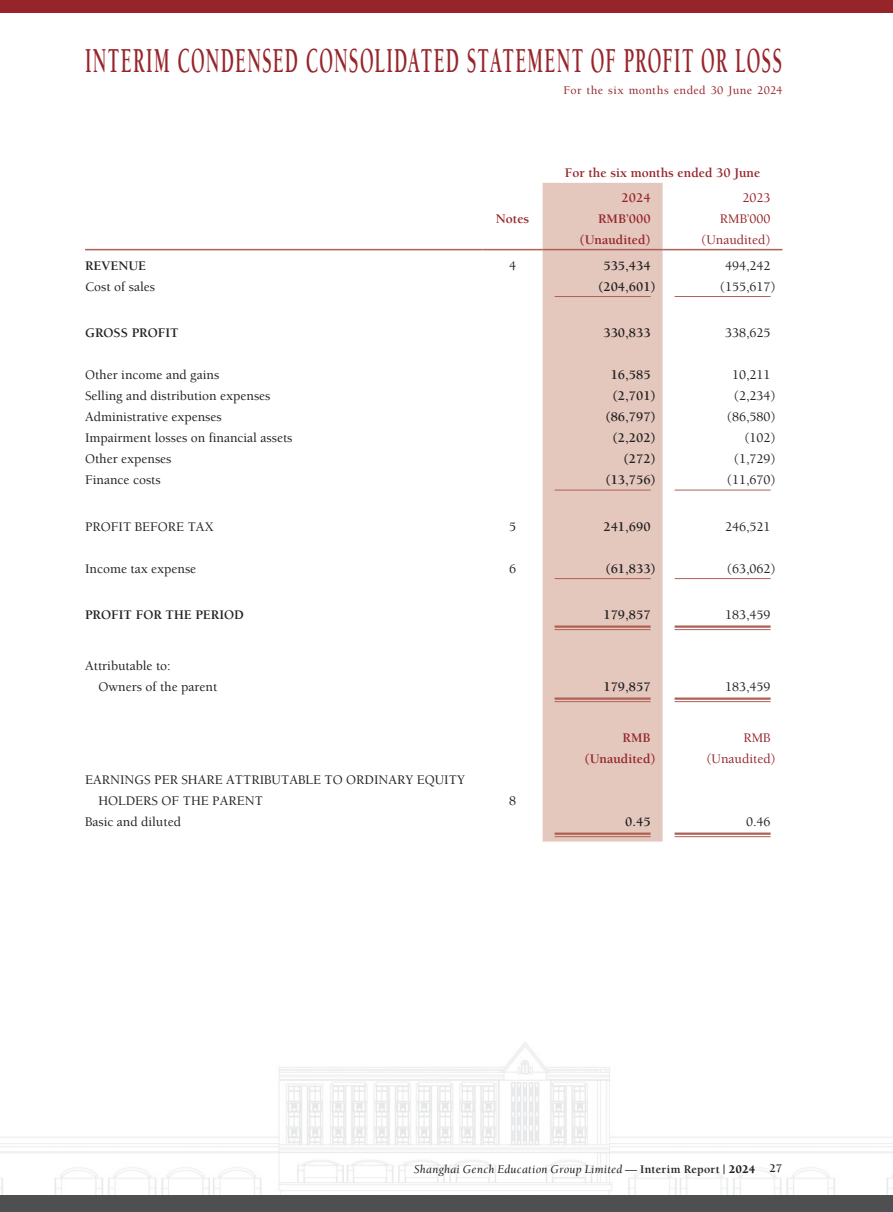
<style>
.page{position:relative;width:893px;height:1212px;background:#fff}
.page>*{position:absolute;margin:0;border:0;box-sizing:border-box;transform-origin:0 0}
.t1{font:700 36px "Berkeley Std";letter-spacing:.065em;color:#96252b;scale:.51 1}
._15_Table_Stub{font:500 13.5px/21px "Berkeley Std";color:#231f20}
._01_Body_Text{font:500 13.5px "Berkeley Std";color:#231f20}
._01_Body_Text-2{font:700 13.5px "Berkeley Std";color:#231f20}
._01_Body_Text-3{font:700 13.5px "Berkeley Std";color:#96252b}
._01_Body_Text-4{font:500 13.5px "Berkeley Std";color:#96252b}
._15_Table_Stub-2{font:700 13.5px "Berkeley Std";color:#231f20}
.t2{font:italic 12px "Berkeley Std";letter-spacing:.02em;color:#231f20}
.t3{font:500 12px "Berkeley Std";letter-spacing:.03em;color:#96252b}
.s1{font-weight:700;font-style:normal}
.s2{font-weight:900;font-style:normal}
</style>
<div class="page">
<img style="left:0;top:1042px;width:893px;height:153px">
<div style="left:0;top:1195px;width:893px;height:17px;background:#4e4f50"></div>
<div style="left:0;top:0;width:893px;height:13px;background:#96252b"></div>
<div style="left:543px;top:183px;width:120px;height:658px;background:#e4c8bd"></div>
<hr style="left:85px;top:249px;width:398px;height:1px;background:#ae6056">
<hr style="left:483px;top:249px;width:60px;height:1px;background:#ae6056">
<hr style="left:543px;top:249px;width:120px;height:1px;background:#ae6056">
<hr style="left:663px;top:249px;width:120px;height:1px;background:#ae6056">
<hr style="left:555px;top:296px;width:96px;height:1px;background:#ae6056">
<hr style="left:675px;top:296px;width:96px;height:1px;background:#ae6056">
<hr style="left:555px;top:490px;width:96px;height:1px;background:#ae6056">
<hr style="left:675px;top:490px;width:96px;height:1px;background:#ae6056">
<hr style="left:555px;top:578px;width:96px;height:1px;background:#ae6056">
<hr style="left:675px;top:578px;width:96px;height:1px;background:#ae6056">
<hr style="left:555px;top:625px;width:96px;height:3px;background:#ae6056">
<hr style="left:555px;top:629px;width:96px;height:1px;background:#ae6056">
<hr style="left:675px;top:625px;width:96px;height:3px;background:#ae6056">
<hr style="left:675px;top:629px;width:96px;height:1px;background:#ae6056">
<hr style="left:555px;top:697px;width:96px;height:3px;background:#ae6056">
<hr style="left:555px;top:701px;width:96px;height:1px;background:#ae6056">
<hr style="left:675px;top:697px;width:96px;height:3px;background:#ae6056">
<hr style="left:675px;top:701px;width:96px;height:1px;background:#ae6056">
<hr style="left:555px;top:832px;width:96px;height:3px;background:#ae6056">
<hr style="left:555px;top:836px;width:96px;height:1px;background:#ae6056">
<hr style="left:675px;top:832px;width:96px;height:3px;background:#ae6056">
<hr style="left:675px;top:836px;width:96px;height:1px;background:#ae6056">
<h1 class="t1" style="left:85px;top:41px;width:1369px">INTERIM CONDENSED CONSOLIDATED STATEMENT OF PROFIT OR LOSS</h1>
<p class="t3" style="left:563px;top:84px;width:220px">For the six months ended 30 June 2024</p>
<p class="_01_Body_Text-3" style="left:565px;top:165px;width:197px">For the six months ended 30 June</p>
<p class="_01_Body_Text-3" style="left:622px;top:191px;width:30px">2024</p>
<p class="_01_Body_Text-4" style="left:743px;top:191px;width:30px">2023</p>
<p class="_01_Body_Text-3" style="left:496px;top:212px;width:35px">Notes</p>
<p class="_01_Body_Text-3" style="left:598px;top:212px;width:54px">RMB’000</p>
<p class="_01_Body_Text-4" style="left:720px;top:212px;width:52px">RMB’000</p>
<p class="_01_Body_Text-3" style="left:580px;top:233px;width:72px">(Unaudited)</p>
<p class="_01_Body_Text-4" style="left:701px;top:233px;width:71px">(Unaudited)</p>
<p class="_15_Table_Stub-2" style="left:85px;top:258px;width:63px">REVENUE</p>
<p class="_01_Body_Text" style="left:509px;top:258px;width:9px">4</p>
<p class="_01_Body_Text-2" style="left:603px;top:258px;width:49px">535,434</p>
<p class="_01_Body_Text" style="left:725px;top:258px;width:47px">494,242</p>
<p class="_15_Table_Stub" style="left:85px;top:276px;width:71px">Cost of sales</p>
<p class="_01_Body_Text-2" style="left:598px;top:279px;width:59px">(204,601)</p>
<p class="_01_Body_Text" style="left:720px;top:279px;width:58px">(155,617)</p>
<p class="_15_Table_Stub-2" style="left:85px;top:326px;width:95px">GROSS PROFIT</p>
<p class="_01_Body_Text-2" style="left:603px;top:326px;width:49px">330,833</p>
<p class="_01_Body_Text" style="left:725px;top:326px;width:47px">338,625</p>
<p class="_15_Table_Stub" style="left:85px;top:365px;width:136px">Other income and gains</p>
<p class="_01_Body_Text-2" style="left:611px;top:368px;width:41px">16,585</p>
<p class="_01_Body_Text" style="left:732px;top:368px;width:40px">10,211</p>
<p class="_15_Table_Stub" style="left:85px;top:386px;width:187px">Selling and distribution expenses</p>
<p class="_01_Body_Text-2" style="left:613px;top:389px;width:44px">(2,701)</p>
<p class="_01_Body_Text" style="left:734px;top:389px;width:44px">(2,234)</p>
<p class="_15_Table_Stub" style="left:85px;top:407px;width:138px">Administrative expenses</p>
<p class="_01_Body_Text-2" style="left:606px;top:410px;width:51px">(86,797)</p>
<p class="_01_Body_Text" style="left:727px;top:410px;width:51px">(86,580)</p>
<p class="_15_Table_Stub" style="left:85px;top:428px;width:209px">Impairment losses on financial assets</p>
<p class="_01_Body_Text-2" style="left:613px;top:431px;width:44px">(2,202)</p>
<p class="_01_Body_Text" style="left:744px;top:431px;width:33px">(102)</p>
<p class="_15_Table_Stub" style="left:85px;top:449px;width:88px">Other expenses</p>
<p class="_01_Body_Text-2" style="left:624px;top:452px;width:33px">(272)</p>
<p class="_01_Body_Text" style="left:734px;top:452px;width:44px">(1,729)</p>
<p class="_15_Table_Stub" style="left:85px;top:470px;width:77px">Finance costs</p>
<p class="_01_Body_Text-2" style="left:606px;top:473px;width:51px">(13,756)</p>
<p class="_01_Body_Text" style="left:727px;top:473px;width:51px">(11,670)</p>
<p class="_15_Table_Stub" style="left:85px;top:516px;width:130px">PROFIT BEFORE TAX</p>
<p class="_01_Body_Text" style="left:509px;top:519px;width:9px">5</p>
<p class="_01_Body_Text-2" style="left:603px;top:519px;width:49px">241,690</p>
<p class="_01_Body_Text" style="left:725px;top:519px;width:47px">246,521</p>
<p class="_15_Table_Stub" style="left:85px;top:558px;width:113px">Income tax expense</p>
<p class="_01_Body_Text" style="left:509px;top:561px;width:9px">6</p>
<p class="_01_Body_Text-2" style="left:606px;top:561px;width:51px">(61,833)</p>
<p class="_01_Body_Text" style="left:727px;top:561px;width:51px">(63,062)</p>
<p class="_15_Table_Stub-2" style="left:85px;top:608px;width:160px">PROFIT FOR THE PERIOD</p>
<p class="_01_Body_Text-2" style="left:603px;top:608px;width:49px">179,857</p>
<p class="_01_Body_Text" style="left:725px;top:608px;width:47px">183,459</p>
<p class="_15_Table_Stub" style="left:85px;top:656px;width:87px">Attributable to:</p>
<p class="_15_Table_Stub" style="left:99px;top:677px;width:120px">Owners of the parent</p>
<p class="_01_Body_Text-2" style="left:603px;top:680px;width:49px">179,857</p>
<p class="_01_Body_Text" style="left:725px;top:680px;width:47px">183,459</p>
<p class="_01_Body_Text-3" style="left:623px;top:731px;width:30px">RMB</p>
<p class="_01_Body_Text-4" style="left:743px;top:731px;width:29px">RMB</p>
<p class="_01_Body_Text-3" style="left:585px;top:752px;width:72px">(Unaudited)</p>
<p class="_01_Body_Text-4" style="left:706px;top:752px;width:71px">(Unaudited)</p>
<p class="_15_Table_Stub" style="left:99px;top:770px;width:368px;text-indent:-14px">EARNINGS PER SHARE ATTRIBUTABLE TO ORDINARY EQUITY<br>HOLDERS OF THE PARENT</p>
<p class="_01_Body_Text" style="left:509px;top:794px;width:9px">8</p>
<p class="_15_Table_Stub" style="left:85px;top:812px;width:97px">Basic and diluted</p>
<p class="_01_Body_Text-2" style="left:625px;top:815px;width:27px">0.45</p>
<p class="_01_Body_Text" style="left:746px;top:815px;width:26px">0.46</p>
<p class="t2" style="left:414px;top:1162px;width:370px">Shanghai Gench Education Group Limited — <span class="s1">Interim Report |</span> <span class="s2">2024</span> <span class="s1">27</span></p>
</div>
